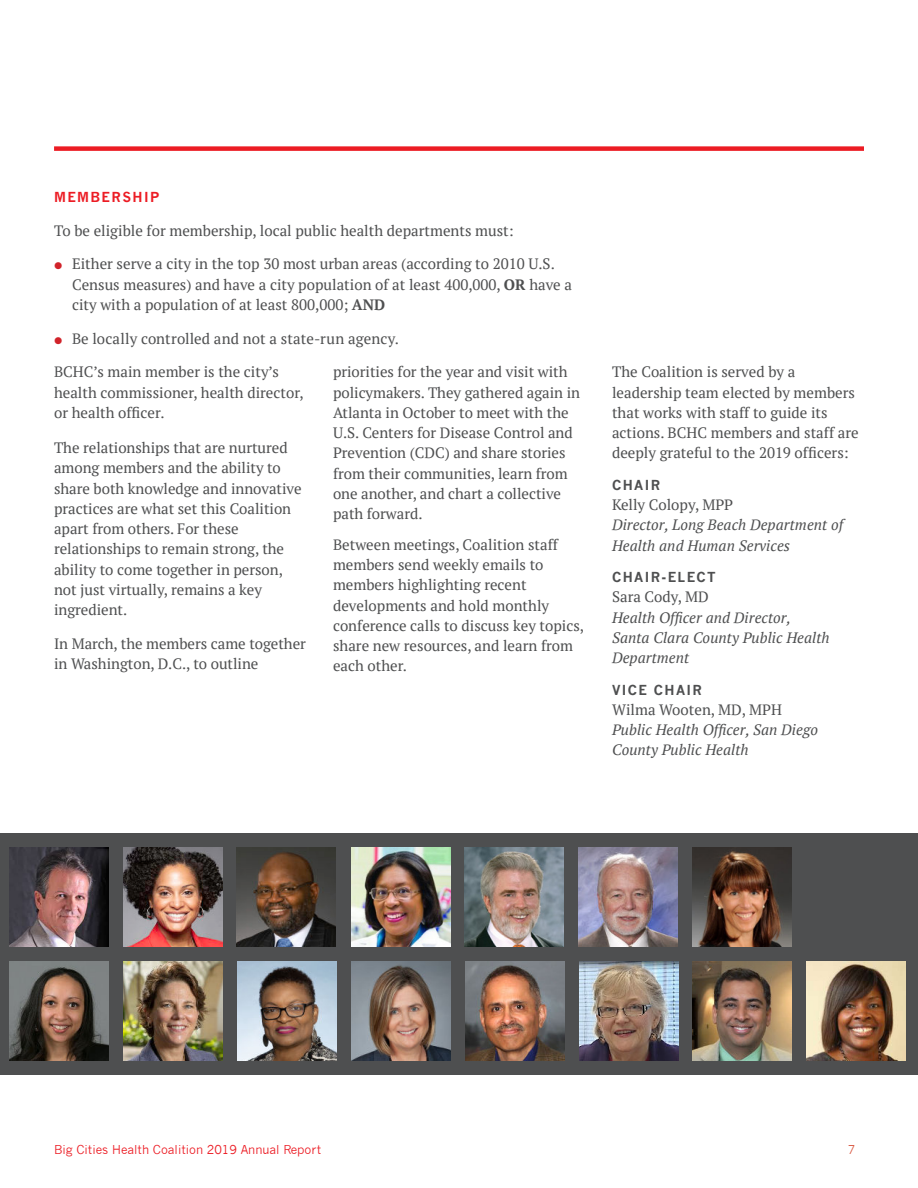
<style>
.page{position:relative;width:918px;height:1188px;background:#fff}
.page>*{position:absolute;margin:0;border:0;box-sizing:border-box;transform-origin:0 0}
.t1{font:15px/20.2px "PT Serif";color:#4e4f50}
.t2{font:italic 15px/20.2px "PT Serif";letter-spacing:.005em;color:#4e4f50}
.t3{font:700 13.5px "News Gothic";letter-spacing:.1em;color:#4e4f50}
.t4{font:700 13.5px "News Gothic";letter-spacing:.1em;color:#ec1c24}
.t5{font:12px "News Gothic";color:#ec1c24}
.t6{font:12px "News Gothic";color:#d95842}
.s1{font-weight:700}
</style>
<div class="page">
<div style="left:0;top:834px;width:917px;height:241px;background:#4e4f50"></div>
<img style="left:124px;top:847px;width:98px;height:99px">
<img style="left:465px;top:847px;width:98px;height:99px">
<img style="left:579px;top:847px;width:98px;height:99px">
<img style="left:692px;top:962px;width:99px;height:98px">
<img style="left:806px;top:962px;width:99px;height:98px">
<img style="left:692px;top:847px;width:99px;height:99px">
<img style="left:10px;top:847px;width:99px;height:99px">
<img style="left:237px;top:847px;width:98px;height:99px">
<img style="left:238px;top:962px;width:98px;height:98px">
<img style="left:580px;top:962px;width:98px;height:98px">
<img style="left:352px;top:962px;width:98px;height:98px">
<img style="left:10px;top:962px;width:99px;height:98px">
<img style="left:466px;top:962px;width:98px;height:98px">
<img style="left:124px;top:962px;width:98px;height:98px">
<img style="left:352px;top:847px;width:98px;height:99px">
<div style="left:54px;top:146px;width:810px;height:5px;background:#ec1c24"></div>
<p class="t4" style="left:54px;top:192px;width:107px">MEMBERSHIP</p>
<p class="t1" style="left:54px;top:221px;width:461px">To be eligible for membership, local public health departments must:</p>
<p class="t1" style="left:72px;top:255px;width:502px">Either serve a city in the top 30 most urban areas (according to 2010 U.S.<br>Census measures) and have a city population of at least 400,000, <span class="s1">OR</span> have a city with a population of at least 800,000; <span class="s1">AND</span></p>
<p class="t1" style="left:72px;top:329px;width:328px">Be locally controlled and not a state-run agency.</p>
<p class="t1" style="left:54px;top:363px;width:251px">BCHC’s main member is the city’s health commissioner, health director, or health officer.</p>
<p class="t1" style="left:54px;top:438px;width:249px">The relationships that are nurtured among members and the ability to share both knowledge and innovative practices are what set this Coalition apart from others. For these relationships to remain strong, the ability to come together in person, not just virtually, remains a key ingredient.</p>
<p class="t1" style="left:54px;top:634px;width:253px">In March, the members came together in Washington, D.C., to outline</p>
<p class="t1" style="left:333px;top:363px;width:249px">priorities for the year and visit with policymakers. They gathered again in Atlanta in October to meet with the U.S. Centers for Disease Control and Prevention (CDC) and share stories from their communities, learn from one another, and chart a collective path forward.</p>
<p class="t1" style="left:333px;top:535px;width:253px">Between meetings, Coalition staff members send weekly emails to members highlighting recent developments and hold monthly conference calls to discuss key topics, share new resources, and learn from each other.</p>
<p class="t1" style="left:612px;top:363px;width:248px">The Coalition is served by a leadership team elected by members that works with staff to guide its actions. BCHC members and staff are deeply grateful to the 2019 officers:</p>
<p class="t3" style="left:612px;top:480px;width:50px">CHAIR</p>
<p class="t1" style="left:612px;top:495px;width:123px">Kelly Colopy, MPP</p>
<p class="t2" style="left:612px;top:516px;width:233px">Director, Long Beach Department of<br>Health and Human Services</p>
<p class="t3" style="left:612px;top:572px;width:105px">CHAIR-ELECT</p>
<p class="t1" style="left:612px;top:588px;width:98px">Sara Cody, MD</p>
<p class="t2" style="left:612px;top:607px;width:219px">Health Officer and Director,<br>Santa Clara County Public Health<br>Department</p>
<p class="t3" style="left:612px;top:684px;width:91px">VICE CHAIR</p>
<p class="t1" style="left:612px;top:700px;width:171px">Wilma Wooten, MD, MPH</p>
<p class="t2" style="left:612px;top:720px;width:207px">Public Health Officer, San Diego<br>County Public Health</p>
<p class="t5" style="left:54px;top:1145px;width:269px">Big Cities Health Coalition 2019 Annual Report</p>
<p class="t6" style="left:848px;top:1145px;width:9px">7</p>
</div>
